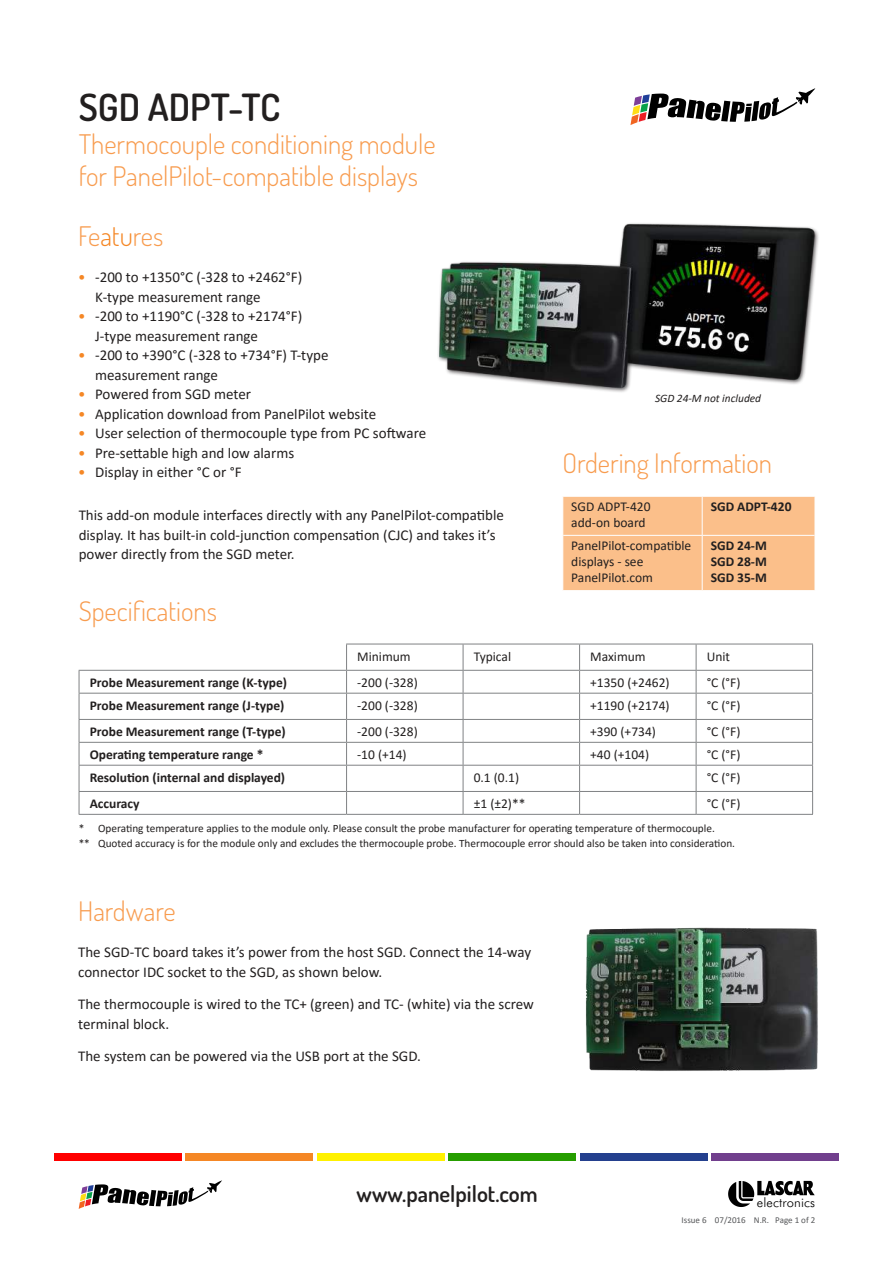
<style>
.page{position:relative;width:893px;height:1263px;background:#fff}
.page>*{position:absolute;margin:0;border:0;box-sizing:border-box;transform-origin:0 0}
.t1{font:600 37.5px "Dosis";color:#221f1f}
.t2{font:300 27px/32.4px "Dosis";color:#f89c4f}
.t3{font:600 22.5px "Dosis";color:#221f1f}
.t4{font:15px/19.5px "Calibri";color:#221f1f}
.t5{font:13.5px/16.2px "Calibri";color:#221f1f}
.t6{font:700 13.5px/16.2px "Calibri";color:#221f1f;text-align:justify}
.t7{font:300 12.9px "Futura BT";letter-spacing:.01em;color:#000}
.t8{font:italic 11.4px "Calibri";color:#221f1f}
.t9{font:11.25px/15px "Calibri";color:#221f1f}
.t10{font:9px "Calibri";color:#57585a}
.s1{color:#f58725}
</style>
<div class="page">
<div style="left:54px;top:1153px;width:128px;height:8px;background:#f00"></div>
<div style="left:448px;top:1153px;width:128px;height:8px;background:#269e00"></div>
<div style="left:185px;top:1153px;width:128px;height:8px;background:#f58725"></div>
<div style="left:580px;top:1153px;width:128px;height:8px;background:#24408e"></div>
<div style="left:317px;top:1153px;width:128px;height:8px;background:#fff100"></div>
<div style="left:711px;top:1153px;width:128px;height:8px;background:#713f8d"></div>
<svg style="left:728px;top:1181px;width:87px;height:26px"></svg>
<svg style="left:79px;top:1180px;width:143px;height:29px"></svg>
<svg style="left:630px;top:88px;width:185px;height:37px"></svg>
<hr style="left:346px;top:644px;width:117px;height:1px;background:#808284">
<hr style="left:463px;top:644px;width:117px;height:1px;background:#808284">
<hr style="left:580px;top:644px;width:116px;height:1px;background:#808284">
<hr style="left:696px;top:644px;width:117px;height:1px;background:#808284">
<hr style="left:347px;top:670px;width:116px;height:1px;background:#808284">
<hr style="left:463px;top:670px;width:117px;height:1px;background:#808284">
<hr style="left:580px;top:670px;width:116px;height:1px;background:#808284">
<hr style="left:696px;top:670px;width:117px;height:1px;background:#808284">
<hr style="left:79px;top:693px;width:268px;height:1px;background:#808284">
<hr style="left:347px;top:693px;width:116px;height:1px;background:#808284">
<hr style="left:463px;top:693px;width:117px;height:1px;background:#808284">
<hr style="left:580px;top:693px;width:116px;height:1px;background:#808284">
<hr style="left:696px;top:693px;width:117px;height:1px;background:#808284">
<hr style="left:79px;top:719px;width:268px;height:1px;background:#808284">
<hr style="left:347px;top:719px;width:116px;height:1px;background:#808284">
<hr style="left:463px;top:719px;width:117px;height:1px;background:#808284">
<hr style="left:580px;top:719px;width:116px;height:1px;background:#808284">
<hr style="left:696px;top:719px;width:117px;height:1px;background:#808284">
<hr style="left:79px;top:742px;width:268px;height:1px;background:#808284">
<hr style="left:347px;top:742px;width:116px;height:1px;background:#808284">
<hr style="left:463px;top:742px;width:117px;height:1px;background:#808284">
<hr style="left:580px;top:742px;width:116px;height:1px;background:#808284">
<hr style="left:696px;top:742px;width:117px;height:1px;background:#808284">
<hr style="left:79px;top:765px;width:268px;height:1px;background:#808284">
<hr style="left:347px;top:765px;width:116px;height:1px;background:#808284">
<hr style="left:463px;top:765px;width:117px;height:1px;background:#808284">
<hr style="left:580px;top:765px;width:116px;height:1px;background:#808284">
<hr style="left:696px;top:765px;width:117px;height:1px;background:#808284">
<svg style="left:79px;top:671px;width:1px;height:143px"></svg>
<hr style="left:79px;top:791px;width:268px;height:1px;background:#808284">
<svg style="left:463px;top:644px;width:1px;height:170px"></svg>
<svg style="left:579px;top:644px;width:1px;height:170px"></svg>
<svg style="left:696px;top:644px;width:1px;height:170px"></svg>
<svg style="left:812px;top:644px;width:1px;height:170px"></svg>
<hr style="left:347px;top:791px;width:116px;height:1px;background:#808284">
<hr style="left:463px;top:791px;width:117px;height:1px;background:#808284">
<hr style="left:580px;top:791px;width:116px;height:1px;background:#808284">
<hr style="left:696px;top:791px;width:117px;height:1px;background:#808284">
<hr style="left:79px;top:814px;width:268px;height:1px;background:#808284">
<hr style="left:347px;top:814px;width:116px;height:1px;background:#808284">
<hr style="left:463px;top:814px;width:117px;height:1px;background:#808284">
<hr style="left:580px;top:814px;width:116px;height:1px;background:#808284">
<hr style="left:696px;top:814px;width:117px;height:1px;background:#808284">
<svg style="left:346px;top:644px;width:1px;height:170px"></svg>
<hr style="left:79px;top:670px;width:268px;height:1px;background:#808284">
<div style="left:563px;top:497px;width:252px;height:93px;background:#fbbf8a"></div>
<hr style="left:702px;top:497px;width:1px;height:38px;background:#fff">
<hr style="left:563px;top:535px;width:139px;height:1px;background:#fff">
<hr style="left:702px;top:535px;width:113px;height:1px;background:#fff">
<hr style="left:702px;top:536px;width:1px;height:54px;background:#fff">
<img style="left:438px;top:223px;width:381px;height:169px">
<img style="left:586px;top:927px;width:232px;height:144px">
<h1 class="t1" style="left:79px;top:93px;width:203px">SGD ADPT-TC</h1>
<h2 class="t2" style="left:79px;top:130px;width:358px">Thermocouple conditioning module for PanelPilot-compatible displays</h2>
<h2 class="t2" style="left:78px;top:222px;width:87px">Fe<span class="s1">atu</span>res</h2>
<p class="t4" style="left:95px;top:268px;width:209px;text-indent:-17px"><span class="s1">•</span> -200 to +1350°C (-328 to +2462°F)<br>K-type measurement range</p>
<p class="t4" style="left:95px;top:307px;width:209px;text-indent:-17px"><span class="s1">•</span> -200 to +1190°C (-328 to +2174°F)<br>J-type measurement range</p>
<p class="t4" style="left:95px;top:346px;width:235px;text-indent:-17px"><span class="s1">•</span> -200 to +390°C (-328 to +734°F) T-type measurement range</p>
<p class="t4" style="left:78px;top:384px;width:174px"><span class="s1">•</span> Powered from SGD meter</p>
<p class="t4" style="left:78px;top:404px;width:299px"><span class="s1">•</span> Applica琀椀on download from PanelPilot website</p>
<p class="t4" style="left:78px;top:423px;width:350px"><span class="s1">•</span> User selec琀椀on of thermocouple type from PC so昀琀ware</p>
<p class="t4" style="left:78px;top:443px;width:218px"><span class="s1">•</span> Pre-se琀琀able high and low alarms</p>
<p class="t4" style="left:78px;top:462px;width:165px"><span class="s1">•</span> Display in either °C or °F</p>
<p class="t4" style="left:79px;top:505px;width:427px">This add-on module interfaces directly with any PanelPilot-compa琀椀ble display. It has built-in cold-junc琀椀on compensa琀椀on (CJC) and takes it’s power directly from the SGD meter.</p>
<h2 class="t2" style="left:79px;top:597px;width:140px">Specifications</h2>
<p class="t8" style="left:655px;top:392px;width:108px">SGD 24-M not included</p>
<h2 class="t2" style="left:562px;top:449px;width:211px">Ordering Information</h2>
<p class="t5" style="left:571px;top:498px;width:81px">SGD ADPT-420 add-on board</p>
<p class="t6" style="left:711px;top:499px;width:82px">SGD ADPT-420</p>
<p class="t5" style="left:571px;top:537px;width:121px">PanelPilot-compa琀椀ble displays - see<br>PanelPilot.com</p>
<p class="t6" style="left:711px;top:538px;width:58px">SGD 24-M SGD 28-M SGD 35-M</p>
<p class="t5" style="left:357px;top:649px;width:55px">Minimum</p>
<p class="t5" style="left:474px;top:649px;width:39px">Typical</p>
<p class="t5" style="left:590px;top:649px;width:57px">Maximum</p>
<p class="t5" style="left:707px;top:649px;width:25px">Unit</p>
<p class="t6" style="left:90px;top:675px;width:199px">Probe Measurement range (K-type)</p>
<p class="t5" style="left:357px;top:675px;width:62px">-200 (-328)</p>
<p class="t5" style="left:590px;top:675px;width:81px">+1350 (+2462)</p>
<p class="t5" style="left:707px;top:675px;width:35px">°C (°F)</p>
<p class="t6" style="left:90px;top:698px;width:196px">Probe Measurement range (J-type)</p>
<p class="t5" style="left:357px;top:698px;width:62px">-200 (-328)</p>
<p class="t5" style="left:590px;top:698px;width:81px">+1190 (+2174)</p>
<p class="t5" style="left:707px;top:698px;width:35px">°C (°F)</p>
<p class="t6" style="left:90px;top:724px;width:198px">Probe Measurement range (T-type)</p>
<p class="t5" style="left:357px;top:724px;width:62px">-200 (-328)</p>
<p class="t5" style="left:590px;top:724px;width:67px">+390 (+734)</p>
<p class="t5" style="left:707px;top:724px;width:35px">°C (°F)</p>
<p class="t6" style="left:90px;top:746px;width:175px">Opera琀椀ng temperature range *</p>
<p class="t5" style="left:357px;top:747px;width:51px">-10 (+14)</p>
<p class="t5" style="left:590px;top:747px;width:60px">+40 (+104)</p>
<p class="t5" style="left:707px;top:747px;width:35px">°C (°F)</p>
<p class="t6" style="left:90px;top:769px;width:197px">Resolu琀椀on (internal and displayed)</p>
<p class="t5" style="left:474px;top:770px;width:47px">0.1 (0.1)</p>
<p class="t5" style="left:707px;top:770px;width:35px">°C (°F)</p>
<p class="t6" style="left:90px;top:796px;width:51px">Accuracy</p>
<p class="t5" style="left:474px;top:796px;width:53px">±1 (±2)**</p>
<p class="t5" style="left:707px;top:796px;width:35px">°C (°F)</p>
<p class="t9" style="left:79px;top:821px;width:658px">* Opera琀椀ng temperature applies to the module only. Please consult the probe manufacturer for opera琀椀ng temperature of thermocouple.<br>** Quoted accuracy is for the module only and excludes the thermocouple probe. Thermocouple error should also be taken into considera琀椀on.</p>
<h2 class="t2" style="left:78px;top:897px;width:99px">Hardware</h2>
<p class="t4" style="left:78px;top:942px;width:455px">The SGD-TC board takes it’s power from the host SGD. Connect the 14-way connector IDC socket to the SGD, as shown below.</p>
<p class="t4" style="left:78px;top:994px;width:457px">The thermocouple is wired to the TC+ (green) and TC- (white) via the screw terminal block.</p>
<p class="t4" style="left:78px;top:1046px;width:344px">The system can be powered via the USB port at the SGD.</p>
<h3 class="t3" style="left:357px;top:1185px;width:183px">www.panelpilot.com</h3>
<p class="t7" style="left:757px;top:1197px;width:60px">electronics</p>
<p class="t10" style="left:682px;top:1216px;width:135px">Issue 6 07/2016 N.R. Page 1 of 2</p>
</div>
